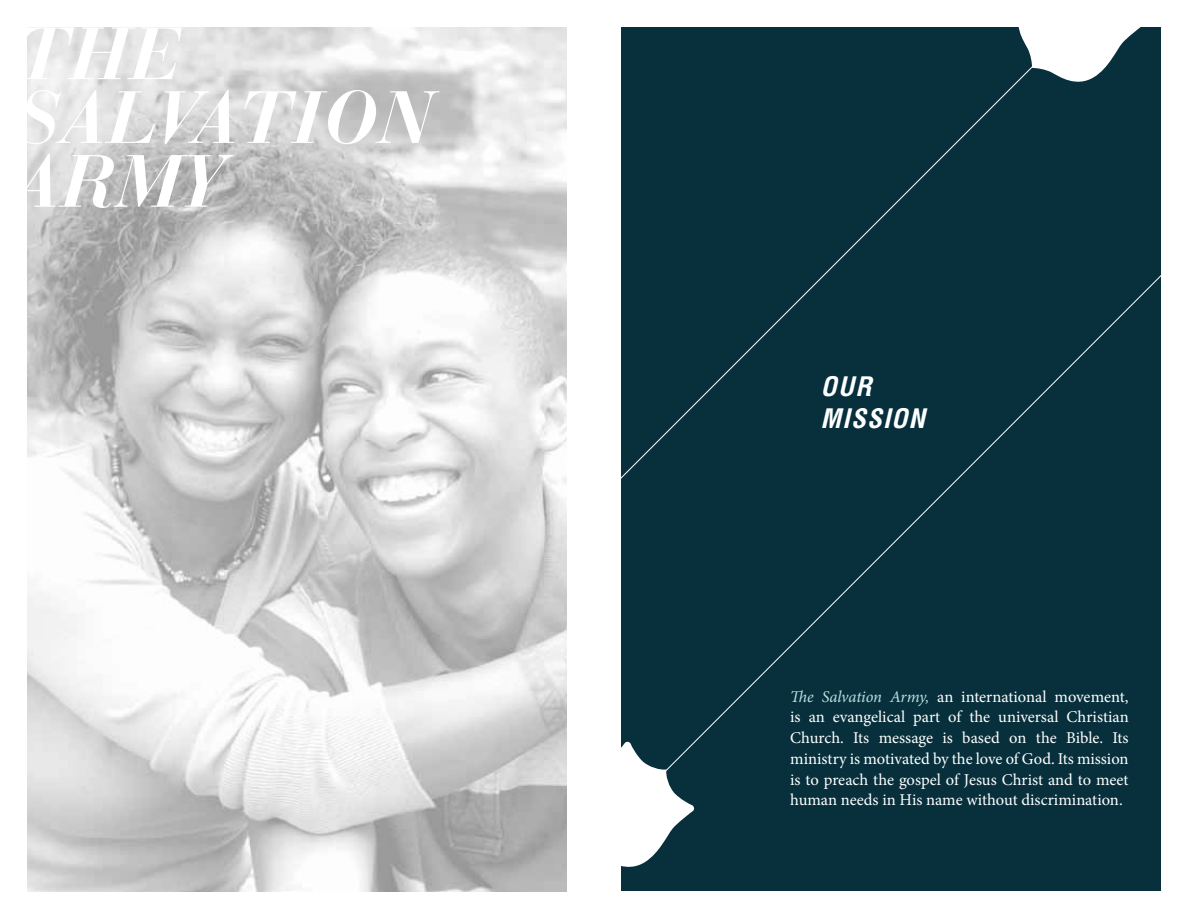
<style>
.page{position:relative;width:1188px;height:918px;background:#fff}
.page>*{position:absolute;margin:0;border:0;box-sizing:border-box;transform-origin:0 0}
.t1{font:italic 700 77.4px/63.8px "Bauer Bodoni BT";letter-spacing:.05em;color:#fff}
.t2{font:italic 700 26.25px/31.5px "Arena Condensed";letter-spacing:.05em;color:#fff}
.t3{font:16.5px/20.7px "Minion Pro";letter-spacing:-.01em;color:#fff;text-align:justify}
.s1{font-style:italic;color:#b7e2e3}
</style>
<div class="page">
<div style="left:621px;top:27px;width:540px;height:864px;background:#07303c"></div>
<img style="left:27px;top:27px;width:540px;height:864px">
<svg style="left:1012px;top:27px;width:129px;height:61px"></svg>
<svg style="left:621px;top:828px;width:52px;height:39px"></svg>
<svg style="left:621px;top:125px;width:540px;height:703px"></svg>
<h1 class="t1" style="left:18px;top:20px;width:416px">THE<br>SALVATION<br>ARMY</h1>
<h2 class="t2" style="left:821px;top:371px;width:106px">OUR<br>MISSION</h2>
<p class="t3" style="left:790px;top:686px;width:340px"><span class="s1">The Salvation Army,</span> an international movement, is an evangelical part of the universal Christian Church. Its message is based on the Bible. Its ministry is motivated by the love of God. Its mission is to preach the gospel of Jesus Christ and to meet human needs in His name without discrimination.</p>
</div>
